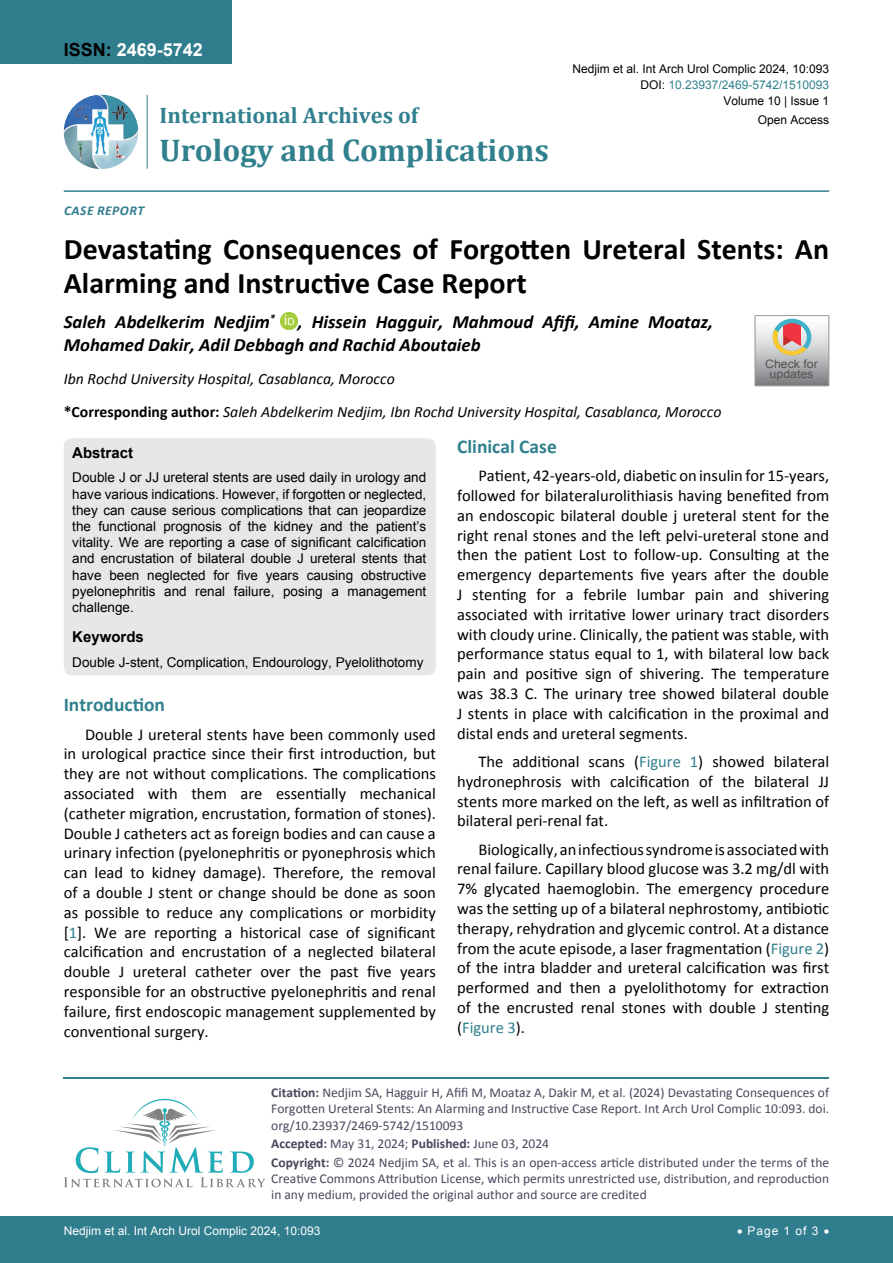
<style>
.page{position:relative;width:893px;height:1263px;background:#fff}
.page>*{position:absolute;margin:0;border:0;box-sizing:border-box;transform-origin:0 0}
.t1{font:700 31.5px "Cambria";color:#30808d}
.t2{font:700 30px/34.5px "Calibri";color:#000}
.t3{font:700 22.5px "Cambria";color:#30808d}
.t4{font:700 19.5px "Calibri";color:#30808d}
.t5{font:italic 700 18.75px/22.5px "Calibri";color:#000}
.t6{font:700 18px "Arial";color:#fff}
.t7{font:16.5px/19.8px "Calibri";color:#000;text-align:justify}
.t8{font:italic 15.75px/33px "Calibri";color:#000}
.t9{font:700 15px "Arial";color:#000}
.t10{font:13.5px/16.2px "Calibri";color:#47475c}
.t11{font:13.5px/16.2px "Arial";color:#000;text-align:justify}
.t12{font:italic 700 13.5px "Calibri";letter-spacing:.04em;color:#307d8d}
.t13{font:12px "Arial";color:#000}
.t14{font:12px "Arial";color:#fff}
.t15{font:12px "Arial";color:#30808d}
.t16{font:11.7px/10.1px "Arial";color:#535353;text-align:center;scale:1.06 1}
.s1{color:#000}
.s2{font-weight:700;font-style:normal}
.s3{color:#30808d}
.s4{font-weight:700}
</style>
<div class="page">
<div style="left:0;top:1217px;width:893px;height:46px;background:#307d8d"></div>
<div style="left:0;top:0;width:231px;height:64px;background:#307d8d"></div>
<img style="left:64px;top:95px;width:74px;height:74px;border-radius:37px">
<hr style="left:147px;top:95px;width:1px;height:74px;background:#307d8d">
<hr style="left:64px;top:190px;width:765px;height:2px;background:#307d8d">
<hr style="left:64px;top:1077px;width:765px;height:1px;background:#30808d">
<svg style="left:64px;top:1099px;width:202px;height:88px"></svg>
<img style="left:281px;top:313px;width:17px;height:17px">
<div style="left:281px;top:313px;width:16px;height:16px;background:#a5cc3b;border-radius:50%"></div>
<div style="left:64px;top:438px;width:372px;height:237px;background:#e6e7e8;border-radius:9px"></div>
<svg style="left:755px;top:316px;width:74px;height:70px;background:#bdb6b3"></svg>
<p class="t6" style="left:64px;top:38px;width:141px"><span class="s1">ISSN:</span> 2469-5742</p>
<p class="t12" style="left:64px;top:202px;width:82px">Case Repor t</p>
<h3 class="t3" style="left:160px;top:100px;width:260px">International Archives of</h3>
<h1 class="t1" style="left:160px;top:128px;width:391px">Urology and Complications</h1>
<p class="t13" style="left:572px;top:60px;width:258px">Nedjim et al. Int Arch Urol Complic 2024, 10:093</p>
<p class="t13" style="left:723px;top:93px;width:107px">Volume 10 | Issue 1</p>
<p class="t15" style="left:640px;top:77px;width:190px"><span class="s1">DOI:</span> 10.23937/2469-5742/1510093</p>
<p class="t13" style="left:758px;top:112px;width:73px">Open Access</p>
<h2 class="t2" style="left:64px;top:231px;width:767px">Devastating Consequences of Forgotten Ureteral Stents: An<br>Alarming and Instructive Case Report</h2>
<p class="t5" style="left:64px;top:311px;width:651px">Saleh Abdelkerim Nedjim<sup>*</sup> <sup>i</sup><sup>D</sup> , Hissein Hagguir, Mahmoud Afifi, Amine Moataz,<br>Mohamed Dakir, Adil Debbagh and Rachid Aboutaieb</p>
<p class="t8" style="left:64px;top:362px;width:659px">Ibn Rochd University Hospital, Casablanca, Morocco<br><span class="s2">*Corresponding author:</span> Saleh Abdelkerim Nedjim, Ibn Rochd University Hospital, Casablanca, Morocco</p>
<p class="t9" style="left:72px;top:442px;width:62px">Abstract</p>
<p class="t11" style="left:72px;top:470px;width:355px">Double J or JJ ureteral stents are used daily in urology and have various indications. However, if forgotten or neglected, they can cause serious complications that can jeopardize the functional prognosis of the kidney and the patient’s vitality. We are reporting a case of significant calcification and encrustation of bilateral double J ureteral stents that have been neglected for five years causing obstructive pyelonephritis and renal failure, posing a management challenge.</p>
<p class="t9" style="left:72px;top:627px;width:73px">Keywords</p>
<p class="t11" style="left:72px;top:654px;width:353px">Double J-stent, Complication, Endourology, Pyelolithotomy</p>
<p class="t16" style="left:765px;top:359px;width:51px">Check for updates</p>
<p class="t4" style="left:457px;top:434px;width:101px">Clinical Case</p>
<p class="t7" style="left:457px;top:466px;width:374px;text-indent:21px">Patient, 42-years-old, diabetic on insulin for 15-years, followed for bilateralurolithiasis having benefited from an endoscopic bilateral double j ureteral stent for the right renal stones and the left pelvi-ureteral stone and then the patient Lost to follow-up. Consulting at the emergency departements five years after the double J stenting for a febrile lumbar pain and shivering associated with irritative lower urinary tract disorders with cloudy urine. Clinically, the patient was stable, with performance status equal to 1, with bilateral low back pain and positive sign of shivering. The temperature was 38.3 C. The urinary tree showed bilateral double J stents in place with calcification in the proximal and distal ends and ureteral segments.</p>
<p class="t7" style="left:457px;top:752px;width:374px;text-indent:21px">The additional scans (<span class="s3">Figure 1</span>) showed bilateral hydronephrosis with calcification of the bilateral JJ stents more marked on the left, as well as infiltration of bilateral peri-renal fat.</p>
<p class="t7" style="left:457px;top:839px;width:374px;text-indent:21px">Biologically, an infectious syndrome is associated with renal failure. Capillary blood glucose was 3.2 mg/dl with 7% glycated haemoglobin. The emergency procedure was the setting up of a bilateral nephrostomy, antibiotic therapy, rehydration and glycemic control. At a distance from the acute episode, a laser fragmentation (<span class="s3">Figure 2</span>) of the intra bladder and ureteral calcification was first performed and then a pyelolithotomy for extraction of the encrusted renal stones with double J stenting (<span class="s3">Figure 3</span>).</p>
<p class="t4" style="left:64px;top:692px;width:103px">Introduction</p>
<p class="t7" style="left:64px;top:724px;width:374px;text-indent:21px">Double J ureteral stents have been commonly used in urological practice since their first introduction, but they are not without complications. The complications associated with them are essentially mechanical (catheter migration, encrustation, formation of stones).<br>Double J catheters act as foreign bodies and can cause a urinary infection (pyelonephritis or pyonephrosis which can lead to kidney damage). Therefore, the removal of a double J stent or change should be done as soon as possible to reduce any complications or morbidity [<span class="s3">1</span>]. We are reporting a historical case of significant calcification and encrustation of a neglected bilateral double J ureteral catheter over the past five years responsible for an obstructive pyelonephritis and renal failure, first endoscopic management supplemented by conventional surgery.</p>
<p class="t10" style="left:271px;top:1084px;width:559px;text-align:justify"><span class="s4">Citation:</span> Nedjim SA, Hagguir H, Afifi M, Moataz A, Dakir M, et al. (2024) Devastating Consequences of Forgotten Ureteral Stents: An Alarming and Instructive Case Report. Int Arch Urol Complic 10:093. doi. org/10.23937/2469-5742/1510093</p>
<p class="t10" style="left:271px;top:1134px;width:559px;line-height:18.6px"><span class="s4">Accepted:</span> May 31, 2024; <span class="s4">Published:</span> June 03, 2024<br><span class="s4">Copyright:</span> © 2024 Nedjim SA, et al. This is an open-access article distributed under the terms of the</p>
<p class="t10" style="left:271px;top:1170px;width:559px">Creative Commons Attribution License, which permits unrestricted use, distribution, and reproduction in any medium, provided the original author and source are credited</p>
<p class="t14" style="left:64px;top:1223px;width:258px">Nedjim et al. Int Arch Urol Complic 2024, 10:093</p>
<p class="t14" style="left:737px;top:1223px;width:94px">• Page 1 of 3 •</p>
</div>
